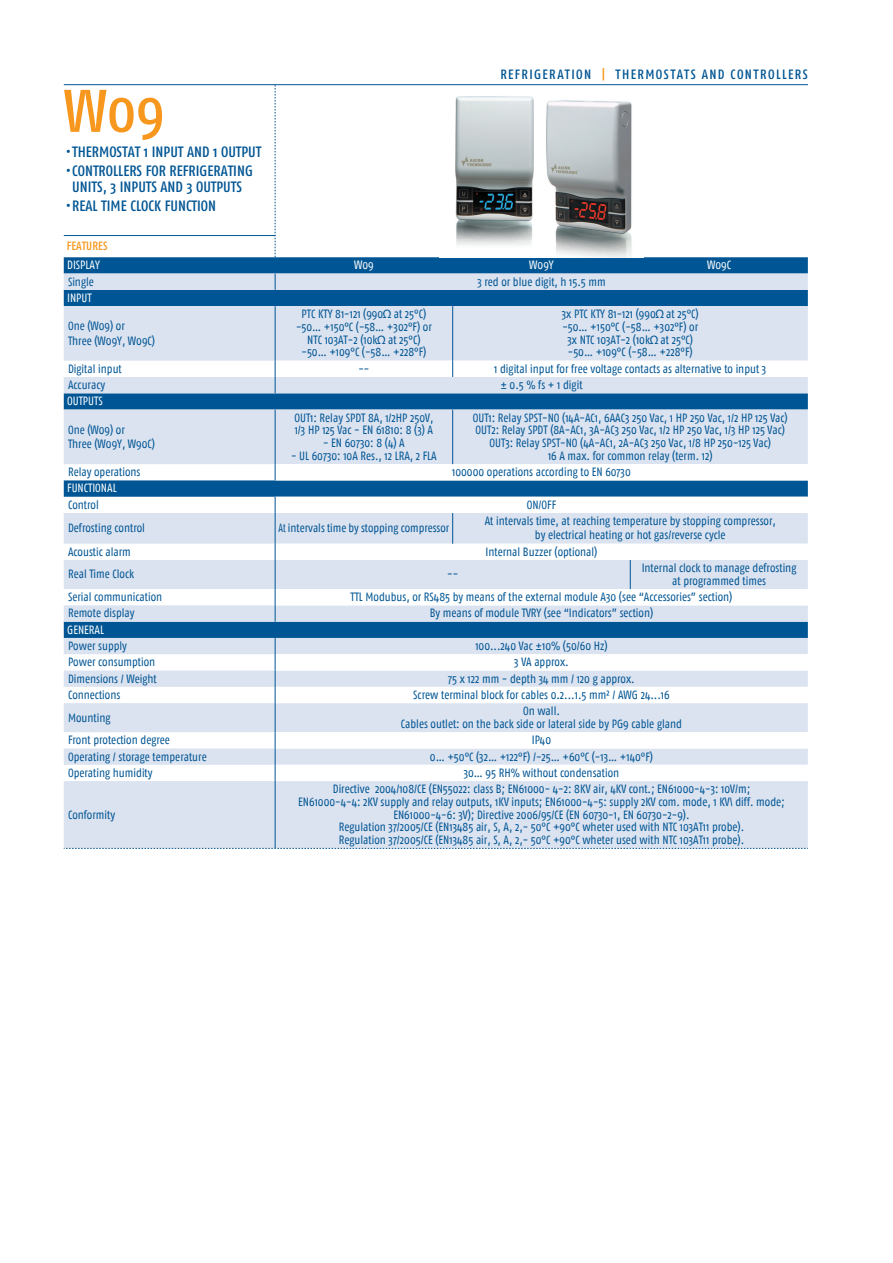
<style>
.page{position:relative;width:893px;height:1263px;background:#fff}
.page>*{position:absolute;margin:0;border:0;box-sizing:border-box;transform-origin:0 0}
.NOME_PRODOTTO{font:60px "Fago Co Med";color:#f7971d}
.t1{font:15px/15.8px "Fago Co Med";color:#005594;text-align:center}
.SEZIONI_IN_TESTA{font:13.5px "Fago Co Med";letter-spacing:.105em;color:#005594}
.CARATTERISTICHE{font:12px/12.8px "Fago Co Regular OM";color:#005594;text-align:center}
.TITOLI_CARATTERISTIC{font:12px/14.4px "Fago Co Regular OM";color:#005594}
.TESTATA{font:12px "Fago Co Regular OM";color:#fff}
.TESTATA_CENTRO{font:12px "Fago Co Regular OM";color:#fff}
.CARATTERISTICHE-2{font:12px "Fago Co Med";color:#f7971d}
.CARATTERISTICHE-3{font:11.85px "Fago Co Regular OM";color:#005594;scale:.84 1}
.s1{color:#f7971d}
</style>
<div class="page">
<hr style="left:64px;top:84px;width:744px;height:1px;background:#005594">
<svg style="left:275px;top:85px;width:1px;height:172px"></svg>
<hr style="left:64px;top:235px;width:211px;height:1px;background:#005594">
<svg style="left:64px;top:257px;width:744px;height:17px;background:#105f9a"></svg>
<svg style="left:64px;top:274px;width:744px;height:574px;background:#c9d7e8"></svg>
<svg style="left:275px;top:361px;width:533px;height:420px;fill:#dce3f0"></svg>
<svg style="left:275px;top:274px;width:1px;height:16px"></svg>
<hr style="left:275px;top:306px;width:1px;height:55px;background:#005594">
<svg style="left:275px;top:361px;width:1px;height:32px"></svg>
<hr style="left:275px;top:410px;width:1px;height:54px;background:#005594">
<svg style="left:275px;top:464px;width:1px;height:16px"></svg>
<svg style="left:275px;top:497px;width:1px;height:16px"></svg>
<hr style="left:275px;top:513px;width:1px;height:31px;background:#005594">
<svg style="left:275px;top:544px;width:1px;height:78px"></svg>
<svg style="left:275px;top:638px;width:1px;height:143px"></svg>
<hr style="left:452px;top:306px;width:1px;height:55px;background:#005594">
<svg style="left:452px;top:361px;width:1px;height:16px"></svg>
<hr style="left:452px;top:410px;width:1px;height:54px;background:#005594">
<hr style="left:452px;top:513px;width:1px;height:31px;background:#005594">
<svg style="left:630px;top:560px;width:1px;height:29px"></svg>
<svg style="left:64px;top:848px;width:744px;height:1px"></svg>
<hr style="left:275px;top:781px;width:1px;height:67px;background:#005594">
<img style="left:455px;top:96px;width:177px;height:161px">
<p class="NOME_PRODOTTO" style="left:64px;top:76px;width:102px">W09</p>
<p class="t1" style="left:66px;top:144px;width:197px">•THERMOSTAT 1 INPUT AND 1 OUTPUT</p>
<p class="t1" style="left:66px;top:163px;width:189px">•CONTROLLERS FOR REFRIGERATING<br>UNITS, 3 INPUTS AND 3 OUTPUTS</p>
<p class="t1" style="left:66px;top:198px;width:152px">•REAL TIME CLOCK FUNCTION</p>
<p class="CARATTERISTICHE-2" style="left:67px;top:238px;width:42px">FEATURES</p>
<p class="SEZIONI_IN_TESTA" style="left:500px;top:66px;width:309px">REFRIGERATION <span class="s1">|</span> THERMOSTATS AND CONTROLLERS</p>
<p class="TESTATA" style="left:67px;top:258px;width:34px">DISPLAY</p>
<p class="TESTATA_CENTRO" style="left:354px;top:258px;width:21px">W09</p>
<p class="TESTATA_CENTRO" style="left:529px;top:258px;width:26px">W09Y</p>
<p class="TESTATA_CENTRO" style="left:707px;top:258px;width:25px">W09C</p>
<p class="TITOLI_CARATTERISTIC" style="left:68px;top:274px;width:27px">Single</p>
<p class="CARATTERISTICHE" style="left:477px;top:275px;width:130px">3 red or blue digit, h 15.5 mm</p>
<p class="TESTATA" style="left:67px;top:291px;width:26px">INPUT</p>
<p class="TITOLI_CARATTERISTIC" style="left:68px;top:319px;width:89px">One (W09) or<br>Three (W09Y, W09C)</p>
<p class="CARATTERISTICHE" style="left:296px;top:308px;width:137px">PTC KTY 81-121 (990Ω at 25°C) -50… +150°C (-58… +302°F) or<br>NTC 103AT-2 (10kΩ at 25°C) -50… +109°C (-58… +228°F)</p>
<p class="CARATTERISTICHE" style="left:562px;top:308px;width:138px">3x PTC KTY 81-121 (990Ω at 25°C) -50… +150°C (-58… +302°F) or<br>3x NTC 103AT-2 (10kΩ at 25°C) -50… +109°C (-58… +228°F)</p>
<p class="TITOLI_CARATTERISTIC" style="left:68px;top:361px;width:55px">Digital input</p>
<p class="CARATTERISTICHE" style="left:358px;top:362px;width:13px">--</p>
<p class="CARATTERISTICHE" style="left:494px;top:362px;width:274px">1 digital input for free voltage contacts as alternative to input 3</p>
<p class="TITOLI_CARATTERISTIC" style="left:68px;top:378px;width:39px">Accuracy</p>
<p class="CARATTERISTICHE" style="left:500px;top:379px;width:84px">± 0.5 % fs + 1 digit</p>
<p class="TESTATA" style="left:67px;top:394px;width:37px">OUTPUTS</p>
<p class="TITOLI_CARATTERISTIC" style="left:68px;top:422px;width:89px">One (W09) or<br>Three (W09Y, W90C)</p>
<p class="CARATTERISTICHE" style="left:294px;top:411px;width:140px;text-align:left">OUT1: Relay SPDT 8A, 1/2HP 250V,<br>1/3 HP 125 Vac - EN 61810: 8 (3) A</p>
<p class="CARATTERISTICHE" style="left:473px;top:411px;width:316px">OUT1: Relay SPST-NO (14A-AC1, 6AAC3 250 Vac, 1 HP 250 Vac, 1/2 HP 125 Vac)<br>OUT2: Relay SPDT (8A-AC1, 3A-AC3 250 Vac, 1/2 HP 250 Vac, 1/3 HP 125 Vac)<br>OUT3: Relay SPST-NO (4A-AC1, 2A-AC3 250 Vac, 1/8 HP 250-125 Vac)<br>16 A max. for common relay (term. 12)</p>
<p class="CARATTERISTICHE" style="left:323px;top:437px;width:83px">- EN 60730: 8 (4) A</p>
<p class="CARATTERISTICHE" style="left:291px;top:449px;width:147px">- UL 60730: 10A Res., 12 LRA, 2 FLA</p>
<p class="TITOLI_CARATTERISTIC" style="left:68px;top:465px;width:74px">Relay operations</p>
<p class="CARATTERISTICHE" style="left:452px;top:466px;width:180px">100000 operations according to EN 60730</p>
<p class="TESTATA" style="left:67px;top:481px;width:51px">FUNCTIONAL</p>
<p class="TITOLI_CARATTERISTIC" style="left:68px;top:497px;width:32px">Control</p>
<p class="CARATTERISTICHE" style="left:527px;top:498px;width:31px">ON/OFF</p>
<p class="TITOLI_CARATTERISTIC" style="left:68px;top:521px;width:79px">Defrosting control</p>
<p class="CARATTERISTICHE-3" style="left:279px;top:521px;width:205px">At intervals time by stopping compressor</p>
<p class="CARATTERISTICHE" style="left:485px;top:514px;width:293px;line-height:14.4px">At intervals time, at reaching temperature by stopping compressor, by electrical heating or hot gas/reverse cycle</p>
<p class="TITOLI_CARATTERISTIC" style="left:68px;top:544px;width:64px">Acoustic alarm</p>
<p class="CARATTERISTICHE" style="left:485px;top:545px;width:113px">Internal Buzzer (optional)</p>
<p class="TITOLI_CARATTERISTIC" style="left:68px;top:567px;width:68px">Real Time Clock</p>
<p class="CARATTERISTICHE" style="left:447px;top:568px;width:13px">--</p>
<p class="CARATTERISTICHE" style="left:642px;top:562px;width:156px">Internal clock to manage defrosting at programmed times</p>
<p class="TITOLI_CARATTERISTIC" style="left:68px;top:590px;width:96px">Serial communication</p>
<p class="CARATTERISTICHE" style="left:351px;top:591px;width:383px">TTL Modubus, or RS485 by means of the external module A30 (see “Accessories” section)</p>
<p class="TITOLI_CARATTERISTIC" style="left:68px;top:606px;width:68px">Remote display</p>
<p class="CARATTERISTICHE" style="left:430px;top:607px;width:225px">By means of module TVRY (see “Indicators” section)</p>
<p class="TESTATA" style="left:67px;top:623px;width:38px">GENERAL</p>
<p class="TITOLI_CARATTERISTIC" style="left:68px;top:639px;width:61px">Power supply</p>
<p class="CARATTERISTICHE" style="left:475px;top:639px;width:134px">100...240 Vac ±10% (50/60 Hz)</p>
<p class="TITOLI_CARATTERISTIC" style="left:68px;top:655px;width:89px">Power consumption</p>
<p class="CARATTERISTICHE" style="left:514px;top:656px;width:56px">3 VA approx.</p>
<p class="TITOLI_CARATTERISTIC" style="left:68px;top:671px;width:90px">Dimensions / Weight</p>
<p class="CARATTERISTICHE" style="left:448px;top:672px;width:188px">75 x 122 mm - depth 34 mm / 120 g approx.</p>
<p class="TITOLI_CARATTERISTIC" style="left:68px;top:688px;width:54px">Connections</p>
<p class="CARATTERISTICHE" style="left:413px;top:688px;width:258px">Screw terminal block for cables 0.2...1.5 mm² / AWG 24...16</p>
<p class="TITOLI_CARATTERISTIC" style="left:68px;top:710px;width:44px">Mounting</p>
<p class="CARATTERISTICHE" style="left:523px;top:705px;width:38px">On wall.</p>
<p class="CARATTERISTICHE" style="left:401px;top:717px;width:283px">Cables outlet: on the back side or lateral side by PG9 cable gland</p>
<p class="TITOLI_CARATTERISTIC" style="left:68px;top:733px;width:103px">Front protection degree</p>
<p class="CARATTERISTICHE" style="left:532px;top:734px;width:21px">IP40</p>
<p class="TITOLI_CARATTERISTIC" style="left:68px;top:749px;width:140px">Operating / storage temperature</p>
<p class="CARATTERISTICHE" style="left:430px;top:750px;width:225px">0… +50°C (32… +122°F) /-25… +60°C (-13… +140°F)</p>
<p class="TITOLI_CARATTERISTIC" style="left:68px;top:765px;width:86px">Operating humidity</p>
<p class="CARATTERISTICHE" style="left:464px;top:766px;width:157px">30… 95 RH% without condensation</p>
<p class="TITOLI_CARATTERISTIC" style="left:68px;top:807px;width:49px">Conformity</p>
<p class="CARATTERISTICHE" style="left:298px;top:783px;width:488px">Directive 2004/108/CE (EN55022: class B; EN61000- 4-2: 8KV air, 4KV cont.; EN61000-4-3: 10V/m;<br>EN61000-4-4: 2KV supply and relay outputs, 1KV inputs; EN61000-4-5: supply 2KV com. mode, 1 KV\ diff. mode; EN61000-4-6: 3V); Directive 2006/95/CE (EN 60730-1, EN 60730-2-9).<br>Regulation 37/2005/CE (EN13485 air, S, A, 2,- 50°C +90°C wheter used with NTC 103AT11 probe).<br>Regulation 37/2005/CE (EN13485 air, S, A, 2,- 50°C +90°C wheter used with NTC 103AT11 probe).</p>
</div>
